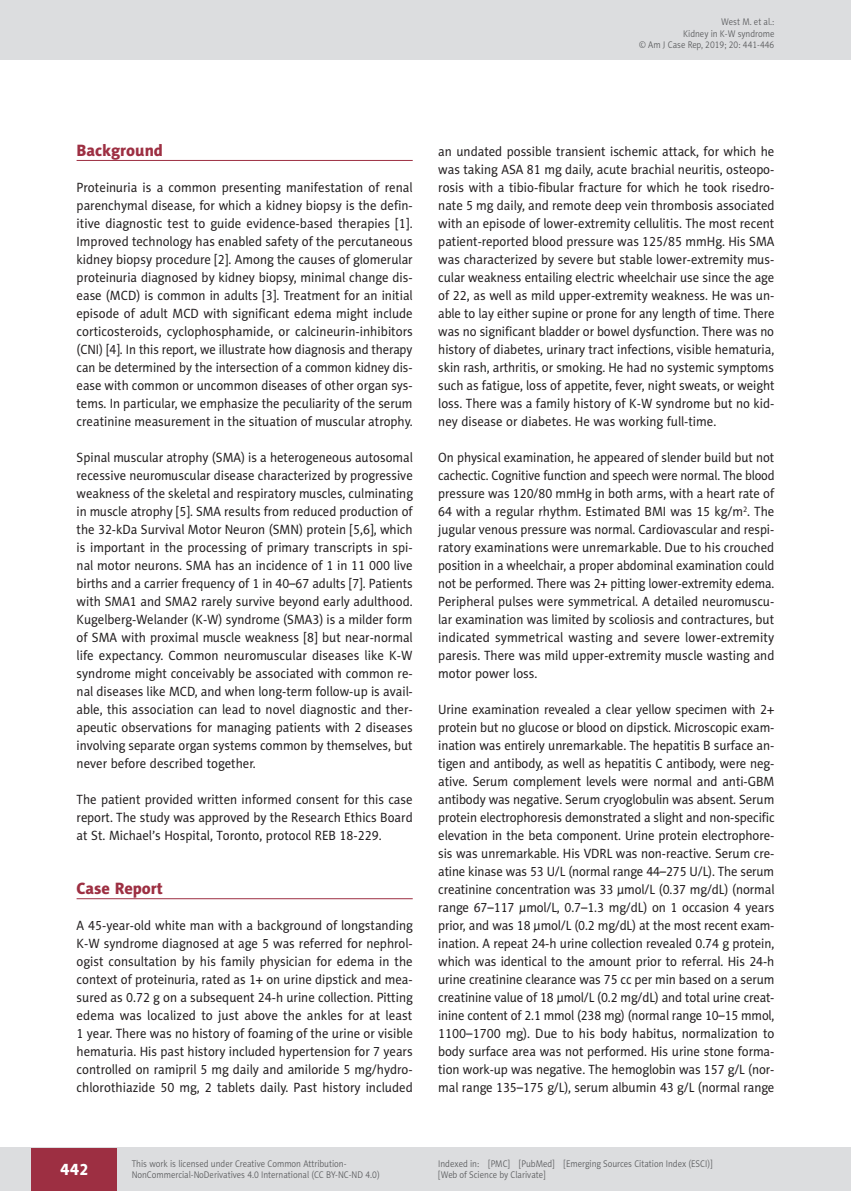
<style>
.page{position:relative;width:851px;height:1191px;background:#fff}
.page>*{position:absolute;margin:0;border:0;box-sizing:border-box;transform-origin:0 0}
.AJCR_Headline_1{font:16.5px "Naomi Sans EFN Heavy";color:#9d2f42}
.t1{font:16.5px "Naomi Sans EFN Heavy";color:#fff}
.AJCR_Body{font:13.5px/18px "Naomi Sans EFN";color:#231f20;text-align:justify;scale:.95 1}
.AJCR_Body-2{font:13.5px/18px "Naomi Sans EFN";color:#231f20;text-align:justify;scale:.94 1}
.AJCR_pagina_zywa{font:9.75px/11.2px "Naomi Sans EFN Light";color:#57585a;scale:.9 1}
.AJCR_pagina_sygnatur{font:9.75px "Naomi Sans EFN Light";color:#57585a;scale:.9 1}
</style>
<div class="page">
<hr style="left:77px;top:160px;width:335px;height:1px;background:#9d2f42">
<hr style="left:77px;top:898px;width:335px;height:1px;background:#9d2f42">
<div style="left:0;top:1148px;width:850px;height:43px;background:#dcdddf"></div>
<div style="left:32px;top:1147px;width:85px;height:43px;background:#9d2f42"></div>
<div style="left:0;top:0;width:850px;height:60px;background:#dcdddf"></div>
<hr style="left:850px;top:0;width:1px;height:60px;background:#dcdddf">
<p class="AJCR_pagina_zywa" style="left:683px;top:16px;width:103px;text-align:right">West M. et al.:<br>Kidney in K-W syndrome</p>
<p class="AJCR_pagina_sygnatur" style="left:639px;top:39px;width:152px">© Am J Case Rep, 2019; 20: 441-446</p>
<p class="AJCR_Headline_1" style="left:77px;top:140px;width:88px">Background</p>
<p class="AJCR_Body" style="left:77px;top:178px;width:355px">Proteinuria is a common presenting manifestation of renal parenchymal disease, for which a kidney biopsy is the defin&shy;itive diagnostic test to guide evidence-based therapies [1].<br>Improved technology has enabled safety of the percutaneous kidney biopsy procedure [2]. Among the causes of glomerular proteinuria diagnosed by kidney biopsy, minimal change dis&shy;ease (MCD) is common in adults [3]. Treatment for an initial episode of adult MCD with significant edema might include corticosteroids, cyclophosphamide, or calcineurin-inhibitors (CNI) [4]. In this report, we illustrate how diagnosis and therapy can be determined by the intersection of a common kidney dis&shy;ease with common or uncommon diseases of other organ sys&shy;tems. In particular, we emphasize the peculiarity of the serum creatinine measurement in the situation of muscular atrophy.</p>
<p class="AJCR_Body" style="left:77px;top:448px;width:355px">Spinal muscular atrophy (SMA) is a heterogeneous autosomal recessive neuromuscular disease characterized by progressive weakness of the skeletal and respiratory muscles, culminating in muscle atrophy [5]. SMA results from reduced production of the 32-kDa Survival Motor Neuron (SMN) protein [5,6], which is important in the processing of primary transcripts in spi&shy;nal motor neurons. SMA has an incidence of 1 in 11 000 live births and a carrier frequency of 1 in 40–67 adults [7]. Patients with SMA1 and SMA2 rarely survive beyond early adulthood.<br>Kugelberg-Welander (K-W) syndrome (SMA3) is a milder form of SMA with proximal muscle weakness [8] but near-normal life expectancy. Common neuromuscular diseases like K-W syndrome might conceivably be associated with common re&shy;nal diseases like MCD, and when long-term follow-up is avail&shy;able, this association can lead to novel diagnostic and ther&shy;apeutic observations for managing patients with 2 diseases involving separate organ systems common by themselves, but never before described together.</p>
<p class="AJCR_Body" style="left:77px;top:790px;width:355px">The patient provided written informed consent for this case report. The study was approved by the Research Ethics Board at St. Michael’s Hospital, Toronto, protocol REB 18-229.</p>
<p class="AJCR_Headline_1" style="left:77px;top:878px;width:88px">Case Report</p>
<p class="AJCR_Body" style="left:77px;top:916px;width:355px">A 45-year-old white man with a background of longstanding K-W syndrome diagnosed at age 5 was referred for nephrol&shy;ogist consultation by his family physician for edema in the context of proteinuria, rated as 1+ on urine dipstick and mea&shy;sured as 0.72 g on a subsequent 24-h urine collection. Pitting edema was localized to just above the ankles for at least 1 year. There was no history of foaming of the urine or visible hematuria. His past history included hypertension for 7 years controlled on ramipril 5 mg daily and amiloride 5 mg/hydro&shy;chlorothiazide 50 mg, 2 tablets daily. Past history included</p>
<p class="AJCR_Body" style="left:438px;top:142px;width:355px">an undated possible transient ischemic attack, for which he was taking ASA 81 mg daily, acute brachial neuritis, osteopo&shy;rosis with a tibio-fibular fracture for which he took risedro&shy;nate 5 mg daily, and remote deep vein thrombosis associated with an episode of lower-extremity cellulitis. The most recent patient-reported blood pressure was 125/85 mmHg. His SMA was characterized by severe but stable lower-extremity mus&shy;cular weakness entailing electric wheelchair use since the age of 22, as well as mild upper-extremity weakness. He was un&shy;able to lay either supine or prone for any length of time. There was no significant bladder or bowel dysfunction. There was no history of diabetes, urinary tract infections, visible hematuria, skin rash, arthritis, or smoking. He had no systemic symptoms such as fatigue, loss of appetite, fever, night sweats, or weight loss. There was a family history of K-W syndrome but no kid&shy;ney disease or diabetes. He was working full-time.</p>
<p class="AJCR_Body-2" style="left:438px;top:448px;width:359px">On physical examination, he appeared of slender build but not cachectic. Cognitive function and speech were normal. The blood pressure was 120/80 mmHg in both arms, with a heart rate of 64 with a regular rhythm. Estimated BMI was 15 kg/m<sup>2</sup>. The jugular venous pressure was normal. Cardiovascular and respi&shy;ratory examinations were unremarkable. Due to his crouched position in a wheelchair, a proper abdominal examination could not be performed. There was 2+ pitting lower-extremity edema.<br>Peripheral pulses were symmetrical. A detailed neuromuscu&shy;lar examination was limited by scoliosis and contractures, but indicated symmetrical wasting and severe lower-extremity paresis. There was mild upper-extremity muscle wasting and motor power loss.</p>
<p class="AJCR_Body" style="left:438px;top:700px;width:355px">Urine examination revealed a clear yellow specimen with 2+ protein but no glucose or blood on dipstick. Microscopic exam&shy;ination was entirely unremarkable. The hepatitis B surface an&shy;tigen and antibody, as well as hepatitis C antibody, were neg&shy;ative. Serum complement levels were normal and anti-GBM antibody was negative. Serum cryoglobulin was absent. Serum protein electrophoresis demonstrated a slight and non-specific elevation in the beta component. Urine protein electrophore&shy;sis was unremarkable. His VDRL was non-reactive. Serum cre&shy;atine kinase was 53 U/L (normal range 44–275 U/L). The serum creatinine concentration was 33 µmol/L (0.37 mg/dL) (normal range 67–117 µmol/L, 0.7–1.3 mg/dL) on 1 occasion 4 years prior, and was 18 µmol/L (0.2 mg/dL) at the most recent exam&shy;ination. A repeat 24-h urine collection revealed 0.74 g protein, which was identical to the amount prior to referral. His 24-h urine creatinine clearance was 75 cc per min based on a serum creatinine value of 18 µmol/L (0.2 mg/dL) and total urine creat&shy;inine content of 2.1 mmol (238 mg) (normal range 10–15 mmol, 1100–1700 mg). Due to his body habitus, normalization to body surface area was not performed. His urine stone forma&shy;tion work-up was negative. The hemoglobin was 157 g/L (nor&shy;mal range 135–175 g/L), serum albumin 43 g/L (normal range</p>
<p class="t1" style="left:60px;top:1159px;width:30px">442</p>
<p class="AJCR_pagina_zywa" style="left:132px;top:1158px;width:277px">This work is licensed under Creative Common Attribution-<br>NonCommercial-NoDerivatives 4.0 International (CC BY-NC-ND 4.0)</p>
<p class="AJCR_pagina_zywa" style="left:438px;top:1158px;width:306px">Indexed in: [PMC] [PubMed] [Emerging Sources Citation Index (ESCI)] [Web of Science by Clarivate]</p>
</div>
